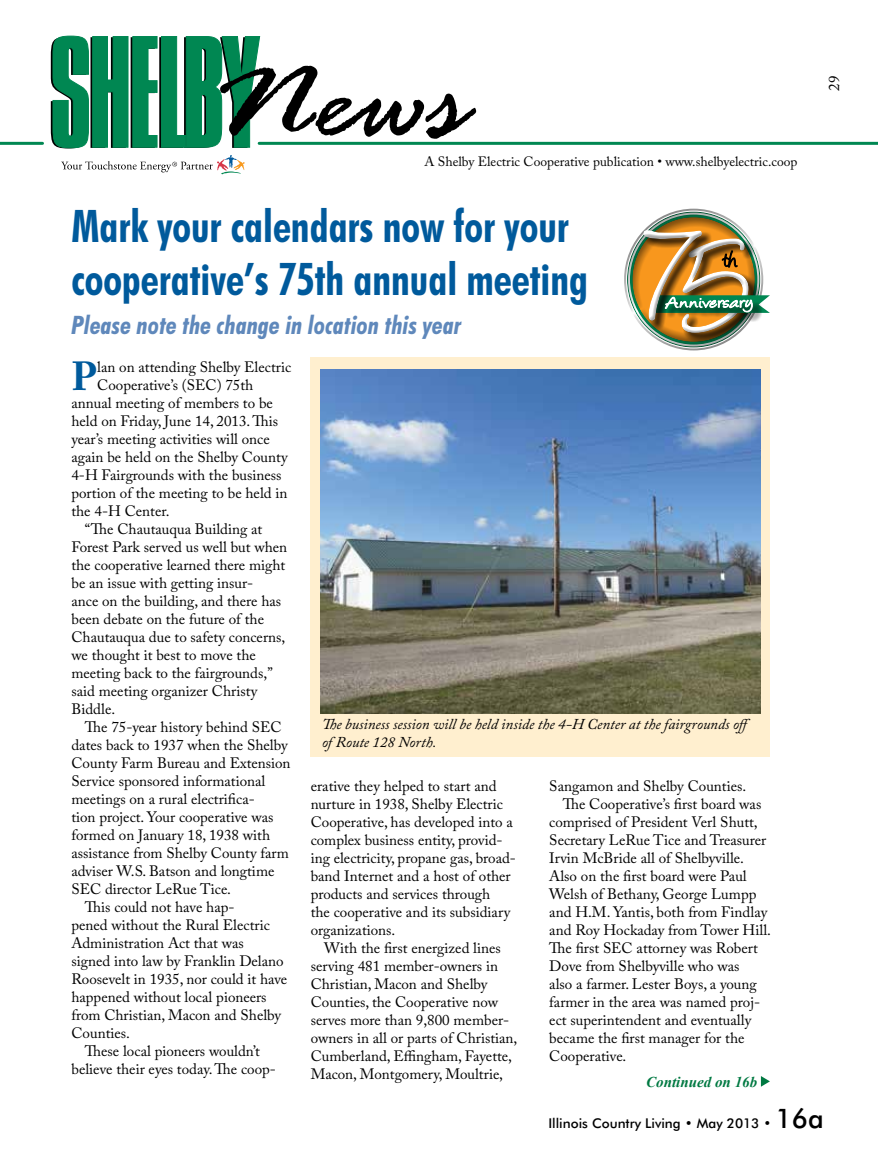
<style>
.page{position:relative;width:878px;height:1161px;background:#fff}
.page>*{position:absolute;margin:0;border:0;box-sizing:border-box;transform-origin:0 0}
.t1{font:700 condensed 45px/52.5px "Futura BT";color:#005a9c;scale:.93 1}
.t2{font:700 40.35px "Adobe Caslon Pro";color:#005a9c}
.t3{font:italic 700 condensed 25.5px "Futura BT";color:#5f88bb}
.t4{font:15px/18px "Adobe Caslon Pro";color:#000}
.t5{font:italic 15px/18px "Adobe Caslon Pro";color:#000}
.t6{font:italic 700 15px "Times New Roman";color:#007942}
.t7{font:13.5px "Adobe Caslon Pro";color:#000}
.t8{font:500 13.5px "Futura BT";color:#000}
.s1{font-size:27px}
</style>
<div class="page">
<div style="left:310px;top:357px;width:460px;height:400px;background:#ffefcf"></div>
<hr style="left:0;top:142px;width:42px;height:3px;background:#008752">
<hr style="left:259px;top:142px;width:619px;height:3px;background:#008752">
<svg style="left:61px;top:155px;width:183px;height:19px"></svg>
<svg style="left:51px;top:36px;width:425px;height:112px"></svg>
<img style="left:320px;top:370px;width:440px;height:343px">
<svg style="left:760px;top:1076px;width:10px;height:11px"></svg>
<svg style="left:624px;top:209px;width:101px;height:141px"></svg>
<svg style="left:626px;top:211px;width:117px;height:131px"></svg>
<svg style="left:683px;top:333px;width:60px;height:10px"></svg>
<svg style="left:637px;top:225px;width:69px;height:96px"></svg>
<svg style="left:639px;top:228px;width:68px;height:93px"></svg>
<svg style="left:643px;top:230px;width:127px;height:103px"></svg>
<p class="t7" style="left:424px;top:154px;width:374px">A Shelby Electric Cooperative publication • www.shelbyelectric.coop</p>
<h1 class="t1" style="left:71px;top:200px;width:557px">Mark your calendars now for your cooperative’s 75th annual meeting</h1>
<h3 class="t3" style="left:71px;top:309px;width:392px">Please note the change in location this year</h3>
<h2 class="t2" style="left:71px;top:353px;width:27px">P</h2>
<p class="t4" style="left:97px;top:358px;width:195px">lan on attending Shelby Electric</p>
<p class="t4" style="left:97px;top:376px;width:157px">Cooperative’s (SEC) 75th</p>
<p class="t4" style="left:71px;top:394px;width:203px">annual meeting of members to be</p>
<p class="t4" style="left:71px;top:412px;width:208px">held on Friday, June 14, 2013. This</p>
<p class="t4" style="left:71px;top:430px;width:200px">year’s meeting activities will once</p>
<p class="t4" style="left:71px;top:448px;width:218px">again be held on the Shelby County</p>
<p class="t4" style="left:71px;top:466px;width:212px">4-H Fairgrounds with the business</p>
<p class="t4" style="left:71px;top:484px;width:217px">portion of the meeting to be held in</p>
<p class="t4" style="left:71px;top:502px;width:99px">the 4-H Center.</p>
<p class="t4" style="left:85px;top:520px;width:179px">“The Chautauqua Building at</p>
<p class="t4" style="left:71px;top:538px;width:217px">Forest Park served us well but when</p>
<p class="t4" style="left:71px;top:556px;width:215px">the cooperative learned there might</p>
<p class="t4" style="left:71px;top:574px;width:183px">be an issue with getting insur-</p>
<p class="t4" style="left:71px;top:592px;width:211px">ance on the building, and there has</p>
<p class="t4" style="left:71px;top:610px;width:194px">been debate on the future of the</p>
<p class="t4" style="left:71px;top:628px;width:215px">Chautauqua due to safety concerns,</p>
<p class="t4" style="left:71px;top:646px;width:186px">we thought it best to move the</p>
<p class="t4" style="left:71px;top:664px;width:203px">meeting back to the fairgrounds,”</p>
<p class="t4" style="left:71px;top:682px;width:187px">said meeting organizer Christy</p>
<p class="t4" style="left:71px;top:700px;width:45px">Biddle.</p>
<p class="t4" style="left:85px;top:718px;width:198px">The 75-year history behind SEC</p>
<p class="t4" style="left:71px;top:736px;width:218px">dates back to 1937 when the Shelby</p>
<p class="t4" style="left:71px;top:754px;width:221px">County Farm Bureau and Extension</p>
<p class="t4" style="left:71px;top:772px;width:195px">Service sponsored informational</p>
<p class="t4" style="left:71px;top:790px;width:185px">meetings on a rural electrifica-</p>
<p class="t4" style="left:71px;top:808px;width:203px">tion project. Your cooperative was</p>
<p class="t4" style="left:71px;top:826px;width:200px">formed on January 18, 1938 with</p>
<p class="t4" style="left:71px;top:844px;width:219px">assistance from Shelby County farm</p>
<p class="t4" style="left:71px;top:862px;width:204px">adviser W.S. Batson and longtime</p>
<p class="t4" style="left:71px;top:880px;width:161px">SEC director LeRue Tice.</p>
<p class="t4" style="left:85px;top:898px;width:151px">This could not have hap-</p>
<p class="t4" style="left:71px;top:916px;width:200px">pened without the Rural Electric</p>
<p class="t4" style="left:71px;top:934px;width:174px">Administration Act that was</p>
<p class="t4" style="left:71px;top:952px;width:214px">signed into law by Franklin Delano</p>
<p class="t4" style="left:71px;top:970px;width:217px">Roosevelt in 1935, nor could it have</p>
<p class="t4" style="left:71px;top:988px;width:197px">happened without local pioneers</p>
<p class="t4" style="left:71px;top:1006px;width:211px">from Christian, Macon and Shelby</p>
<p class="t4" style="left:71px;top:1024px;width:60px">Counties.</p>
<p class="t4" style="left:85px;top:1042px;width:176px">These local pioneers wouldn’t</p>
<p class="t4" style="left:71px;top:1060px;width:206px">believe their eyes today. The coop-</p>
<p class="t5" style="left:322px;top:715px;width:433px">The business session will be held inside the 4-H Center at the fairgrounds off of Route 128 North.</p>
<p class="t4" style="left:311px;top:777px;width:207px">erative they helped to start and nurture in 1938, Shelby Electric<br>Cooperative, has developed into a complex business entity, provid&shy;ing electricity, propane gas, broad&shy;band Internet and a host of other products and services through<br>the cooperative and its subsidiary organizations.</p>
<p class="t4" style="left:311px;top:939px;width:208px;text-indent:14px">With the first energized lines serving 481 member-owners in<br>Christian, Macon and Shelby<br>Counties, the Cooperative now serves more than 9,800 member&shy;owners in all or parts of Christian,<br>Cumberland, Effingham, Fayette,<br>Macon, Montgomery, Moultrie,</p>
<p class="t4" style="left:549px;top:777px;width:198px">Sangamon and Shelby Counties.</p>
<p class="t4" style="left:563px;top:795px;width:200px">The Cooperative’s first board was</p>
<p class="t4" style="left:549px;top:813px;width:210px">comprised of President Verl Shutt,</p>
<p class="t4" style="left:549px;top:831px;width:218px">Secretary LeRue Tice and Treasurer</p>
<p class="t4" style="left:549px;top:849px;width:196px">Irvin McBride all of Shelbyville.</p>
<p class="t4" style="left:549px;top:867px;width:199px">Also on the first board were Paul</p>
<p class="t4" style="left:549px;top:885px;width:208px">Welsh of Bethany, George Lumpp</p>
<p class="t4" style="left:549px;top:903px;width:219px">and H.M. Yantis, both from Findlay</p>
<p class="t4" style="left:549px;top:921px;width:223px">and Roy Hockaday from Tower Hill.</p>
<p class="t4" style="left:549px;top:939px;width:210px">The first SEC attorney was Robert</p>
<p class="t4" style="left:549px;top:957px;width:192px">Dove from Shelbyville who was</p>
<p class="t4" style="left:549px;top:975px;width:209px">also a farmer. Lester Boys, a young</p>
<p class="t4" style="left:549px;top:993px;width:212px">farmer in the area was named proj-</p>
<p class="t4" style="left:549px;top:1011px;width:203px">ect superintendent and eventually</p>
<p class="t4" style="left:549px;top:1029px;width:197px">became the first manager for the</p>
<p class="t4" style="left:549px;top:1047px;width:79px">Cooperative.</p>
<p class="t6" style="left:646px;top:1071px;width:112px">Continued on 16b</p>
<p class="t4" style="left:824px;top:91px;width:16px;rotate:-90deg">29</p>
<p class="t8" style="left:548px;top:1115px;width:277px">Illinois Country Living • May 2013 • <span class="s1">16a</span></p>
</div>
